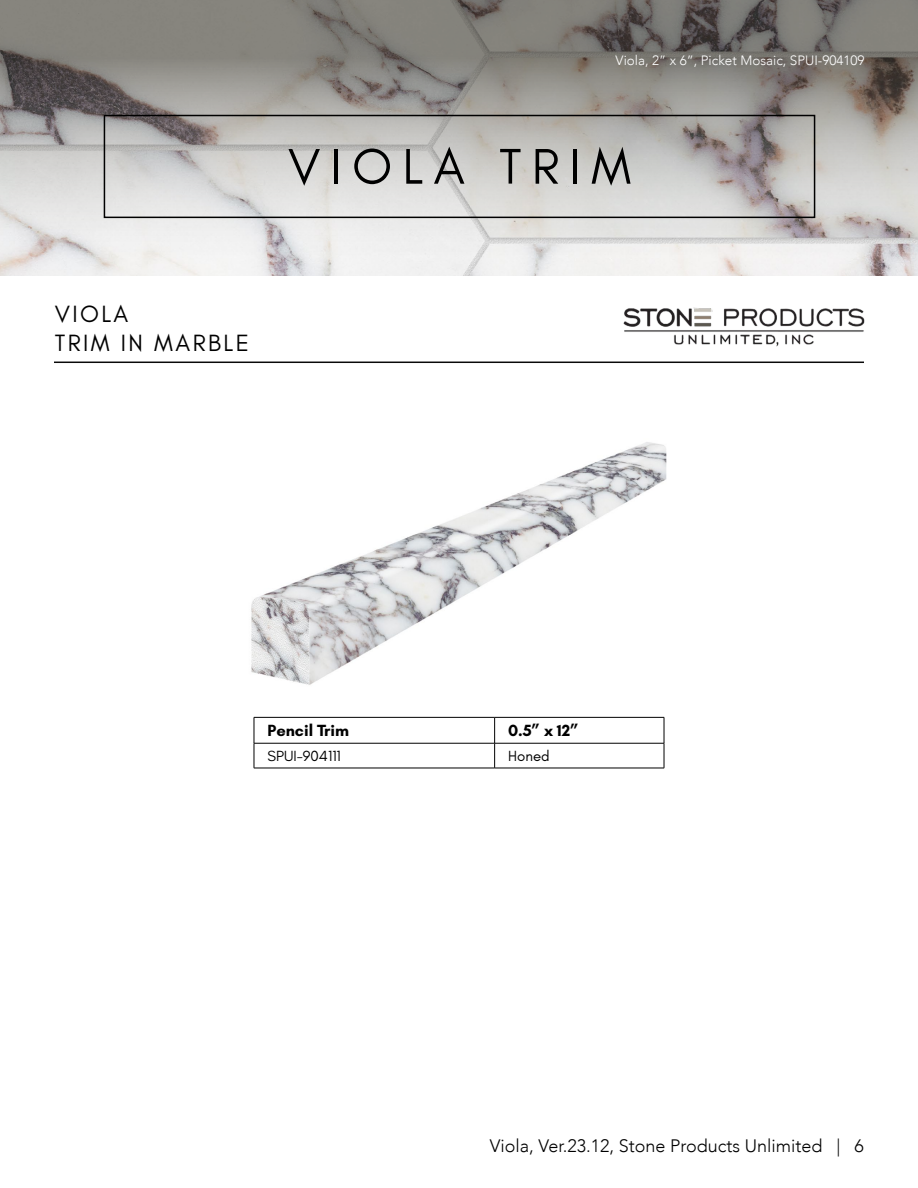
<style>
.page{position:relative;width:918px;height:1188px;background:#fff}
.page>*{position:absolute;margin:0;border:0;box-sizing:border-box;transform-origin:0 0}
.t1{font:51px "Glacial Indifference";letter-spacing:.2em;color:#000}
.t2{font:24px/28.5px "Glacial Indifference";letter-spacing:.1em;color:#000}
.t3{font:300 18px "Avenir";color:#000}
.t4{font:700 16.5px "Glacial Indifference";color:#000}
.t5{font:15px "Glacial Indifference";color:#000}
.t6{font:300 13.5px "Avenir";color:#fff}
</style>
<div class="page">
<svg style="left:0;top:0;width:918px;height:275px;background:#b0adaa"></svg>
<img style="left:623px;top:307px;width:242px;height:40px">
<hr style="left:54px;top:362px;width:810px;height:1px;background:#090909">
<div style="left:104px;top:115px;width:711px;height:103px;border:2px solid #000"></div>
<img style="left:251px;top:442px;width:416px;height:243px">
<hr style="left:254px;top:717px;width:241px;height:1px;background:#000">
<hr style="left:495px;top:717px;width:169px;height:1px;background:#000">
<hr style="left:254px;top:743px;width:241px;height:1px;background:#000">
<svg style="left:254px;top:718px;width:1px;height:50px"></svg>
<hr style="left:495px;top:743px;width:169px;height:1px;background:#000">
<svg style="left:494px;top:718px;width:1px;height:50px"></svg>
<svg style="left:664px;top:718px;width:1px;height:50px"></svg>
<hr style="left:254px;top:768px;width:241px;height:1px;background:#000">
<hr style="left:495px;top:768px;width:169px;height:1px;background:#000">
<p class="t6" style="left:616px;top:52px;width:250px">Viola, 2” x 6”, Picket Mosaic, SPUI-904109</p>
<h1 class="t1" style="left:288px;top:138px;width:345px">VIOLA TRIM</h1>
<h2 class="t2" style="left:55px;top:300px;width:196px">VIOLA<br>TRIM IN MARBLE</h2>
<p class="t4" style="left:267px;top:721px;width:83px">Pencil Trim</p>
<p class="t4" style="left:508px;top:721px;width:72px">0.5” x 12”</p>
<p class="t5" style="left:267px;top:748px;width:75px">SPUI-904111</p>
<p class="t5" style="left:508px;top:748px;width:43px">Honed</p>
<p class="t3" style="left:490px;top:1135px;width:376px">Viola, Ver.23.12, Stone Products Unlimited | 6</p>
</div>
